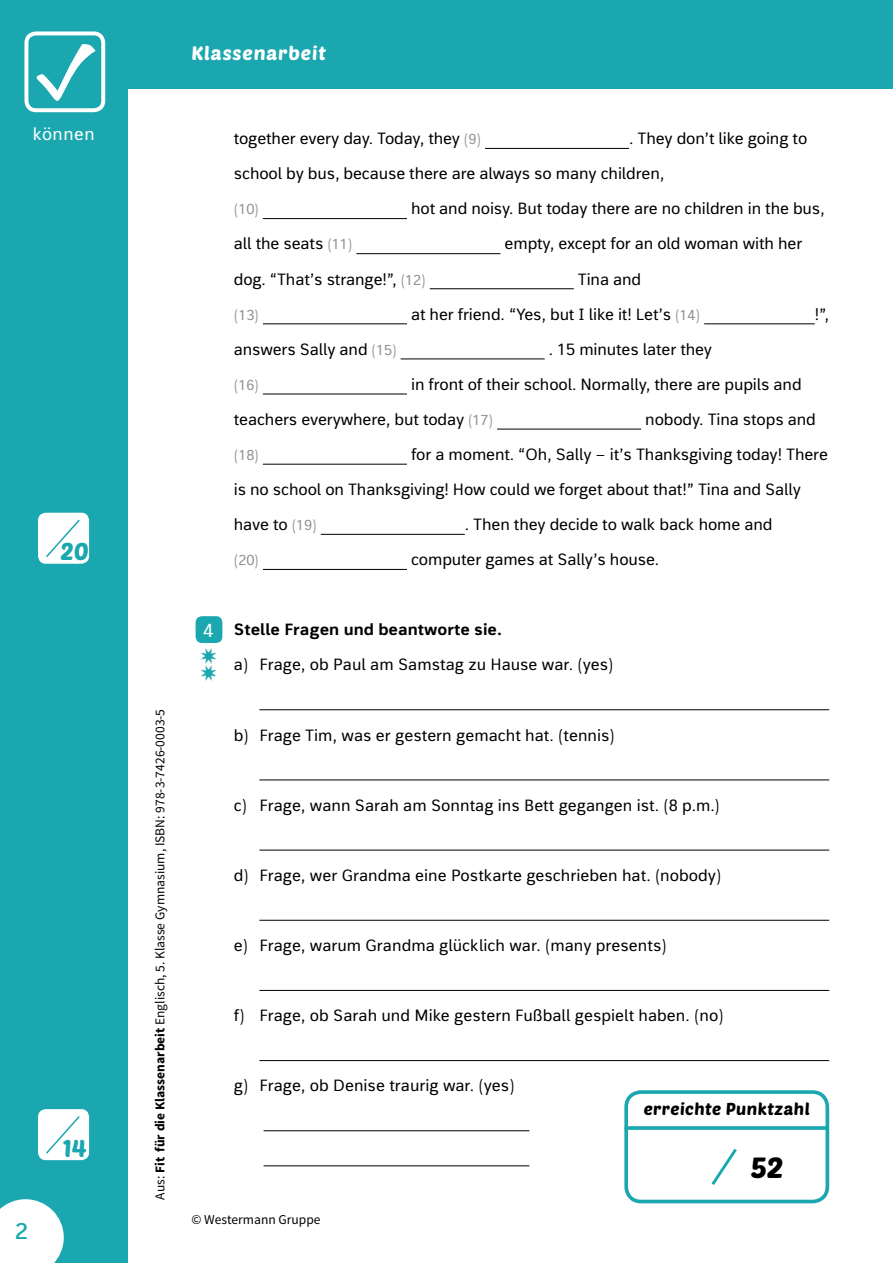
<style>
.page{position:relative;width:893px;height:1263px;background:#fff}
.page>*{position:absolute;margin:0;border:0;box-sizing:border-box;transform-origin:0 0}
.t1{font:26.85px "bs Ventone Display 1";color:#000001}
.t2{font:22.5px "bs Ventone Display 1";color:#1ba7af;scale:.95 1}
.t3{font:600 22.5px "bs Thomas Sans 1";color:#1ba7af}
.t4{font:18.75px "bs Thomas Sans 1";color:#fff}
.t5{font:18px "bs Ventone Display 1";letter-spacing:.05em;color:#fff}
.t6{font:17.4px "bs Thomas Sans 1";letter-spacing:.03em;color:#fff}
.t7{font:16.2px/35.1px "bs Thomas Sans 1";letter-spacing:-.01em;color:#000001}
.t8{font:700 16.2px "bs Thomas Sans 1";color:#000001}
.t9{font:15.9px "bs Ventone Display 1";letter-spacing:.03em;color:#000001}
.t10{font:14.25px "bs Thomas Sans 1";letter-spacing:-.01em;color:#8d9192}
.t11{font:13.5px "bs Sirah Sans 1";color:#000001}
.s1{font-weight:700}
.s2{font-size:14.25px;color:#8d9192}
</style>
<div class="page">
<div style="left:0;top:0;width:128px;height:1263px;background:#1ba7af"></div>
<svg style="left:0;top:1199px;width:64px;height:64px;background:#e3f4f5"></svg>
<div style="left:0;top:0;width:893px;height:89px;background:#1ba7af"></div>
<div style="left:24px;top:31px;width:81px;height:81px;border:4px solid #fff;border-radius:9px"></div>
<svg style="left:36px;top:44px;width:60px;height:57px"></svg>
<hr style="left:485px;top:148px;width:144px;height:1px;background:#000001">
<hr style="left:263px;top:218px;width:144px;height:1px;background:#000001">
<hr style="left:356px;top:253px;width:144px;height:1px;background:#000001">
<hr style="left:430px;top:288px;width:144px;height:1px;background:#000001">
<hr style="left:263px;top:323px;width:144px;height:1px;background:#000001">
<hr style="left:704px;top:323px;width:111px;height:1px;background:#000001">
<hr style="left:401px;top:358px;width:144px;height:1px;background:#000001">
<hr style="left:263px;top:394px;width:144px;height:1px;background:#000001">
<hr style="left:497px;top:429px;width:144px;height:1px;background:#000001">
<hr style="left:263px;top:464px;width:144px;height:1px;background:#000001">
<hr style="left:321px;top:534px;width:144px;height:1px;background:#000001">
<hr style="left:263px;top:569px;width:144px;height:1px;background:#000001">
<hr style="left:259px;top:709px;width:570px;height:1px;background:#000001">
<hr style="left:259px;top:779px;width:570px;height:1px;background:#000001">
<hr style="left:259px;top:850px;width:570px;height:1px;background:#000001">
<hr style="left:259px;top:920px;width:570px;height:1px;background:#000001">
<hr style="left:259px;top:990px;width:570px;height:1px;background:#000001">
<hr style="left:259px;top:1060px;width:570px;height:1px;background:#000001">
<hr style="left:264px;top:1130px;width:265px;height:1px;background:#000001">
<hr style="left:264px;top:1165px;width:265px;height:1px;background:#000001">
<div style="left:624px;top:1090px;width:205px;height:113px;border:4px solid #1ba7af;border-radius:15px"></div>
<svg style="left:625px;top:1126px;width:203px;height:4px"></svg>
<svg style="left:711px;top:1148px;width:26px;height:37px"></svg>
<div style="left:39px;top:514px;width:49px;height:48px;background:#fff;border-radius:6px"></div>
<div style="left:38px;top:513px;width:51px;height:51px;border:3px solid #fff;border-radius:6px"></div>
<svg style="left:46px;top:519px;width:34px;height:39px"></svg>
<div style="left:196px;top:616px;width:26px;height:27px;background:#1ba7af;border-radius:6px"></div>
<div style="left:39px;top:1110px;width:49px;height:49px;background:#fff;border-radius:6px"></div>
<div style="left:38px;top:1109px;width:51px;height:51px;border:3px solid #fff;border-radius:6px"></div>
<svg style="left:46px;top:1116px;width:34px;height:38px"></svg>
<p class="t6" style="left:33px;top:123px;width:64px">können</p>
<h2 class="t2" style="left:60px;top:536px;width:31px">20</h2>
<h2 class="t3" style="left:15px;top:1217px;width:14px">2</h2>
<h2 class="t2" style="left:63px;top:1133px;width:26px">14</h2>
<p class="t5" style="left:191px;top:40px;width:136px">Klassenarbeit</p>
<p class="t11" style="left:151px;top:1199px;width:492px;rotate:-90deg">Aus: <span class="s1">Fit für die Klassenarbeit</span> Englisch, 5. Klasse Gymnasium, ISBN: 978-3-7426-0003-5</p>
<p class="t7" style="left:234px;top:122px;width:575px;text-indent:395px">. They don’t like going to school by bus, because there are always so many children,</p>
<p class="t10" style="left:234px;top:200px;width:27px">(10)</p>
<p class="t7" style="left:411px;top:192px;width:415px">hot and noisy. But today there are no children in the bus,</p>
<p class="t7" style="left:234px;top:227px;width:120px">all the seats <span class="s2">(11)</span></p>
<p class="t7" style="left:505px;top:227px;width:299px">empty, except for an old woman with her</p>
<p class="t7" style="left:234px;top:263px;width:193px">dog. “That’s strange!”, <span class="s2">(12)</span></p>
<p class="t7" style="left:578px;top:263px;width:65px">Tina and</p>
<p class="t10" style="left:234px;top:306px;width:27px">(13)</p>
<p class="t7" style="left:411px;top:298px;width:290px">at her friend. “Yes, but I like it! Let’s <span class="s2">(14)</span></p>
<p class="t7" style="left:815px;top:298px;width:16px">!”,</p>
<p class="t7" style="left:234px;top:333px;width:164px">answers Sally and <span class="s2">(15)</span></p>
<p class="t7" style="left:549px;top:333px;width:165px">. 15 minutes later they</p>
<p class="t10" style="left:234px;top:376px;width:27px">(16)</p>
<p class="t7" style="left:234px;top:122px;width:249px">together every day. Today, they <span class="s2">(9)</span></p>
<p class="t7" style="left:234px;top:368px;width:569px;text-indent:177px">in front of their school. Normally, there are pupils and teachers everywhere, but today <span class="s2">(17)</span></p>
<p class="t7" style="left:645px;top:403px;width:172px">nobody. Tina stops and</p>
<p class="t7" style="left:234px;top:438px;width:596px;text-indent:177px">for a moment. “Oh, Sally – it’s Thanksgiving today! There is no school on Thanksgiving! How could we forget about that!” Tina and Sally have to <span class="s2">(19)</span></p>
<p class="t10" style="left:234px;top:446px;width:27px">(18)</p>
<p class="t7" style="left:465px;top:508px;width:309px">. Then they decide to walk back home and</p>
<p class="t4" style="left:203px;top:618px;width:12px">4</p>
<p class="t10" style="left:234px;top:551px;width:27px">(20)</p>
<p class="t7" style="left:411px;top:543px;width:250px">computer games at Sally’s house.</p>
<p class="t8" style="left:234px;top:619px;width:270px">Stelle Fragen und beantworte sie.</p>
<p class="t7" style="left:234px;top:648px;width:381px">a) Frage, ob Paul am Samstag zu Hause war. (yes)</p>
<p class="t7" style="left:234px;top:719px;width:382px">b) Frage Tim, was er gestern gemacht hat. (tennis)</p>
<p class="t7" style="left:234px;top:789px;width:487px">c) Frage, wann Sarah am Sonntag ins Bett gegangen ist. (8 p.m.)</p>
<p class="t7" style="left:234px;top:859px;width:489px">d) Frage, wer Grandma eine Postkarte geschrieben hat. (nobody)</p>
<p class="t7" style="left:234px;top:929px;width:434px">e) Frage, warum Grandma glücklich war. (many presents)</p>
<p class="t7" style="left:234px;top:999px;width:491px">f) Frage, ob Sarah und Mike gestern Fußball gespielt haben. (no)</p>
<p class="t7" style="left:234px;top:1069px;width:282px">g) Frage, ob Denise traurig war. (yes)</p>
<p class="t9" style="left:644px;top:1098px;width:167px">erreichte Punktzahl</p>
<h1 class="t1" style="left:751px;top:1149px;width:34px">52</h1>
<p class="t11" style="left:191px;top:1210px;width:131px">© Westermann Gruppe</p>
</div>
